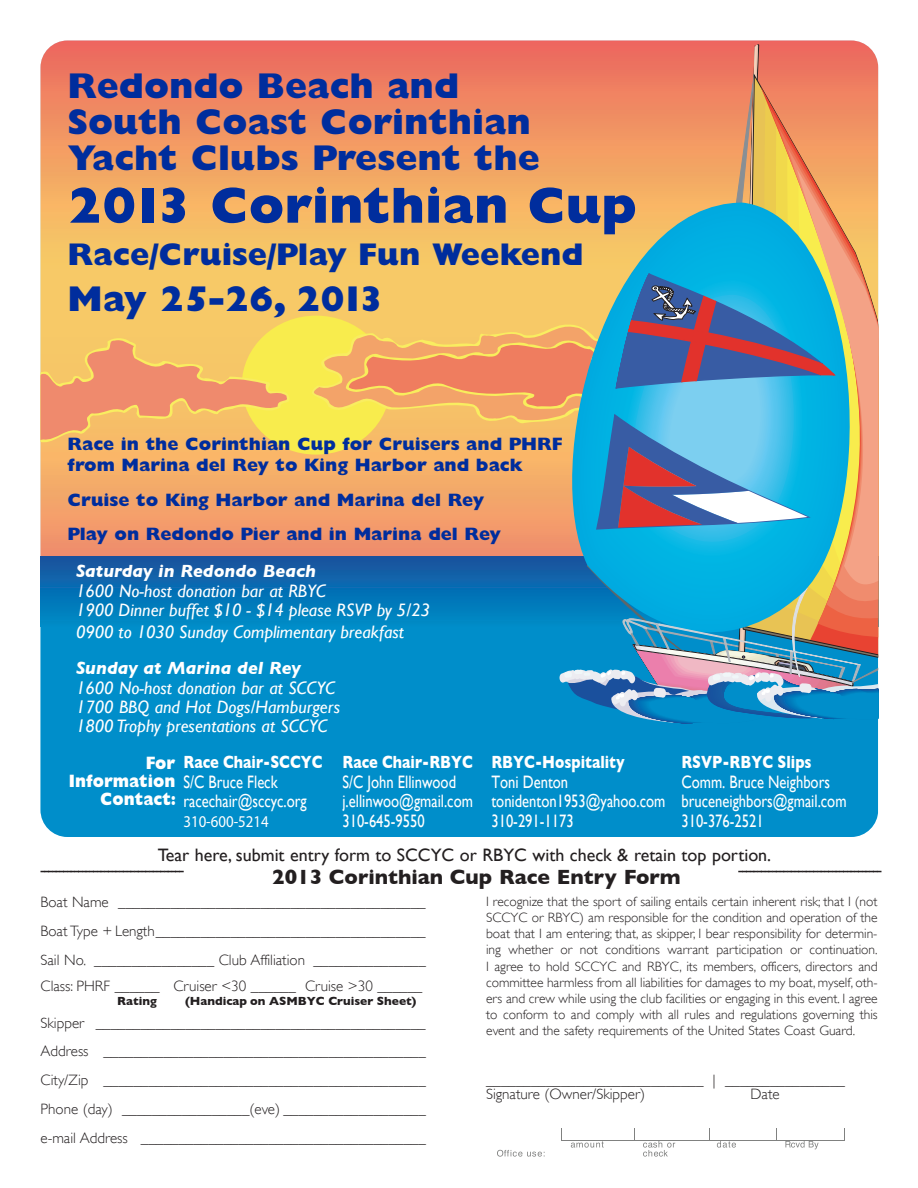
<style>
.page{position:relative;width:918px;height:1188px;background:#fff}
.page>*{position:absolute;margin:0;border:0;box-sizing:border-box;transform-origin:0 0}
.t1{font:800 51px "Gill Sans";color:#002d9d}
.t2{font:800 36px/36px "Gill Sans";color:#002d9d}
.t3{font:800 31.5px "Gill Sans";color:#002d9d}
.t4{font:700 21px "Gill Sans";color:#231f20}
.t5{font:italic 18px/19.4px "Gill Sans";color:#fff}
.t6{font:18px "Gill Sans";color:#fff;scale:.81 1}
.t7{font:800 18px/21.6px "Gill Sans";color:#002d9d}
.t8{font:700 18px/19.5px "Gill Sans";color:#fff;scale:.81 1}
.t9{font:18px "Gill Sans";color:#231f20}
.t10{font:italic 700 18px "Gill Sans";color:#fff}
.t11{font:800 18px "Gill Sans";color:#fff;scale:.9 1}
.t12{font:16.5px "Myriad Pro";color:#fff;scale:.9 1}
.t13{font:300 15px/29px "Gill Sans";color:#231f20;text-align:justify}
.t14{font:300 13.5px/16.2px "Gill Sans";color:#231f20;text-align:justify}
.t15{font:700 12px "Gill Sans";color:#231f20}
.s1{font-weight:800}
.s2{font-weight:400}
.s3{font-weight:700}
</style>
<div class="page">
<svg style="left:40px;top:40px;width:825px;height:516px;background:#f3a566"></svg>
<div style="left:40px;top:616px;width:838px;height:221px;background:#008eca"></div>
<div style="left:40px;top:556px;width:838px;height:71px;background:linear-gradient(to bottom,#18519d,#008dc9)"></div>
<div style="left:242px;top:316px;width:148px;height:139px;background:#f8ec4d;border-radius:50%"></div>
<svg style="left:40px;top:337px;width:250px;height:109px;background:#f3b466"></svg>
<svg style="left:303px;top:44px;width:575px;height:680px;background:#9b9e8f"></svg>
<svg style="left:497px;top:1150px;width:48px;height:7px"></svg>
<svg style="left:561px;top:1128px;width:1px;height:12px"></svg>
<svg style="left:709px;top:1128px;width:1px;height:12px"></svg>
<svg style="left:776px;top:1128px;width:1px;height:12px"></svg>
<svg style="left:844px;top:1128px;width:1px;height:12px"></svg>
<svg style="left:571px;top:1141px;width:33px;height:7px"></svg>
<svg style="left:643px;top:1141px;width:32px;height:16px"></svg>
<svg style="left:717px;top:1141px;width:19px;height:7px"></svg>
<svg style="left:785px;top:1141px;width:34px;height:8px"></svg>
<hr style="left:561px;top:1140px;width:283px;height:1px;background:#808180">
<svg style="left:40px;top:871px;width:144px;height:1px"></svg>
<svg style="left:738px;top:871px;width:143px;height:1px"></svg>
<h2 class="t2" style="left:68px;top:68px;width:474px">Redondo Beach and<br>South Coast Corinthian<br>Yacht Clubs Present the</h2>
<h1 class="t1" style="left:68px;top:176px;width:571px">2013 Corinthian Cup</h1>
<h3 class="t3" style="left:68px;top:236px;width:518px">Race/Cruise/Play Fun Weekend</h3>
<h2 class="t2" style="left:68px;top:281px;width:318px">May 25-26, 2013</h2>
<h3 class="t7" style="left:68px;top:433px;width:497px">Race in the Corinthian Cup for Cruisers and PHRF from Marina del Rey to King Harbor and back</h3>
<h3 class="t7" style="left:68px;top:482px;width:435px;line-height:34.2px">Cruise to King Harbor and Marina del Rey<br>Play on Redondo Pier and in Marina del Rey</h3>
<h3 class="t10" style="left:76px;top:561px;width:241px">Saturday in Redondo Beach</h3>
<h3 class="t5" style="left:76px;top:581px;width:355px">1600 No-host donation bar at RBYC<br>1900 Dinner buffet $10 - $14 please RSVP by 5/23</h3>
<h3 class="t5" style="left:76px;top:622px;width:329px">0900 to 1030 Sunday Complimentary breakfast</h3>
<h3 class="t10" style="left:76px;top:658px;width:226px">Sunday at Marina del Rey</h3>
<h3 class="t5" style="left:76px;top:678px;width:266px">1600 No-host donation bar at SCCYC<br>1700 BBQ and Hot Dogs/Hamburgers<br>1800 Trophy presentations at SCCYC</h3>
<h3 class="t8" style="left:69px;top:753px;width:688px;text-indent:77px"><span class="s1">For</span> Race Chair-SCCYC Race Chair-RBYC RBYC-Hospitality<br><span class="s1">Information</span> <span class="s2">S/C Bruce Fleck</span></h3>
<h3 class="t11" style="left:100px;top:789px;width:85px">Contact<span class="s3">:</span></h3>
<h3 class="t8" style="left:681px;top:753px;width:162px">RSVP-RBYC Slips</h3>
<h3 class="t6" style="left:342px;top:771px;width:142px">S/C John Ellinwood</h3>
<h3 class="t6" style="left:491px;top:771px;width:96px">Toni Denton</h3>
<h3 class="t6" style="left:681px;top:771px;width:185px">Comm. Bruce Neighbors</h3>
<h3 class="t6" style="left:183px;top:791px;width:154px">racechair@sccyc.org</h3>
<h3 class="t6" style="left:342px;top:791px;width:624px">j.ellinwoo@gmail.com tonidenton1953@yahoo.com bruceneighbors@gmail.com</h3>
<p class="t12" style="left:183px;top:811px;width:96px">310-600-5214</p>
<h3 class="t6" style="left:342px;top:810px;width:103px">310-645-9550</h3>
<h3 class="t6" style="left:491px;top:810px;width:103px">310-291-1173</h3>
<h3 class="t6" style="left:681px;top:810px;width:103px">310-376-2521</h3>
<h3 class="t9" style="left:158px;top:844px;width:615px">Tear here, submit entry form to SCCYC or RBYC with check &amp; retain top portion.</h3>
<h3 class="t4" style="left:272px;top:865px;width:410px">2013 Corinthian Cup Race Entry Form</h3>
<p class="t13" style="left:40px;top:887px;width:387px">Boat Name _________________________________________ Boat Type + Length____________________________________ Sail No. ________________ Club Affiliation _______________</p>
<p class="t13" style="left:41px;top:971px;width:383px">Class: PHRF ______ Cruiser &lt;30 ______ Cruise &gt;30 ______</p>
<p class="t15" style="left:117px;top:993px;width:41px">Rating</p>
<p class="t15" style="left:185px;top:993px;width:233px">(Handicap on ASMBYC Cruiser Sheet)</p>
<p class="t13" style="left:40px;top:1008px;width:387px">Skipper ____________________________________________ Address ___________________________________________ City/Zip ___________________________________________ Phone (day) _________________(eve) ___________________ e-mail Address ______________________________________</p>
<p class="t14" style="left:486px;top:893px;width:393px">I recognize that the sport of sailing entails certain inherent risk; that I (not SCCYC or RBYC) am responsible for the condition and operation of the boat that I am entering; that, as skipper, I bear responsibility for determin&shy;ing whether or not conditions warrant participation or continuation.<br>I agree to hold SCCYC and RBYC, its members, officers, directors and committee harmless from all liabilities for damages to my boat, myself, oth&shy;ers and crew while using the club facilities or engaging in this event. I agree to conform to and comply with all rules and regulations governing this event and the safety requirements of the United States Coast Guard.</p>
<p class="t13" style="left:486px;top:1073px;width:361px;line-height:13.6px">_____________________________ | ________________<br>Signature (Owner/Skipper)</p>
<p class="t13" style="left:751px;top:1079px;width:31px">Date</p>
</div>
